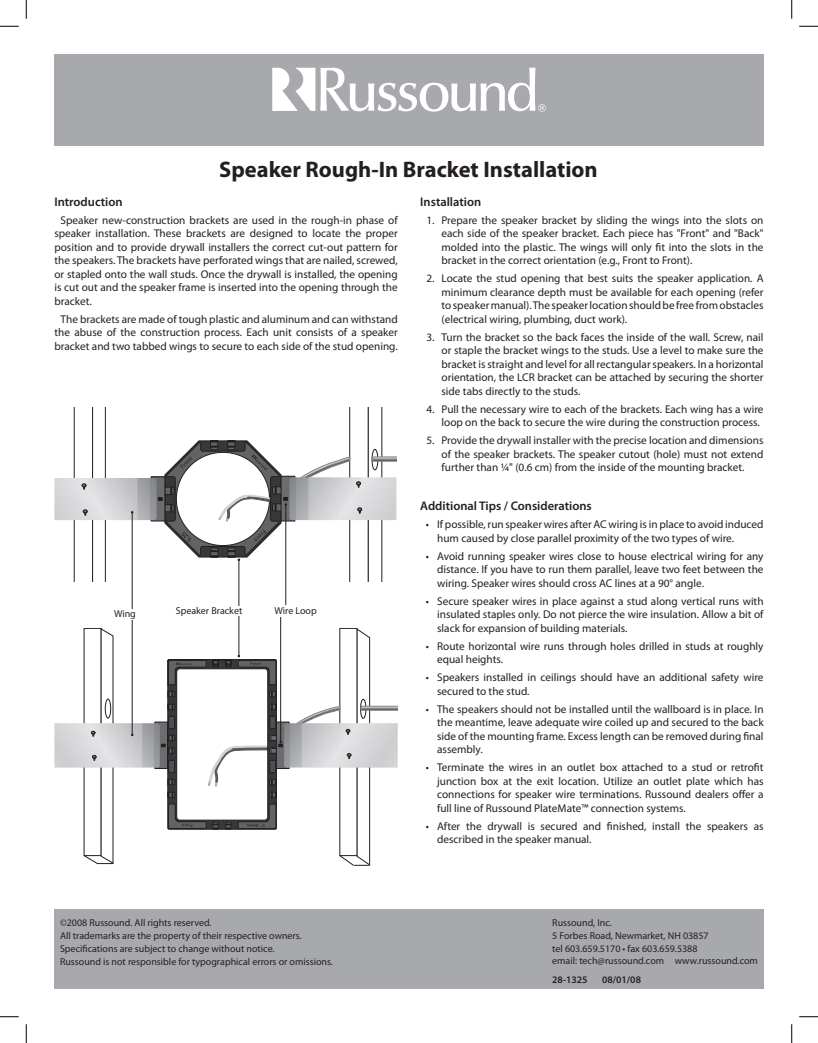
<style>
.page{position:relative;width:818px;height:1043px;background:#fff}
.page>*{position:absolute;margin:0;border:0;box-sizing:border-box;transform-origin:0 0}
.t1{font:700 22.5px "Myriad Pro";color:#231f20}
.t2{font:600 12.5px "Myriad Pro";color:#231f20}
.t3{font:11.25px/13.5px "Myriad Pro";color:#231f20;text-align:justify}
.t4{font:10px/12.9px "Myriad Pro";color:#231f20}
.t5{font:600 10px "Myriad Pro";color:#231f20}
</style>
<div class="page">
<div style="left:54px;top:54px;width:709px;height:92px;background:#a8a9ad"></div>
<div style="left:54px;top:909px;width:709px;height:79px;background:#a8a9ad"></div>
<svg style="left:272px;top:68px;width:273px;height:44px"></svg>
<hr style="left:285px;top:504px;width:1px;height:101px;background:#231f20">
<hr style="left:280px;top:615px;width:1px;height:127px;background:#231f20">
<div style="left:274px;top:606px;width:51px;height:11px;background:#fff"></div>
<hr style="left:238px;top:560px;width:1px;height:96px;background:#231f20">
<div style="left:164px;top:606px;width:78px;height:10px;background:#fff"></div>
<hr style="left:132px;top:512px;width:1px;height:223px;background:#231f20">
<svg style="left:54px;top:408px;width:342px;height:173px"></svg>
<svg style="left:54px;top:628px;width:344px;height:237px"></svg>
<div style="left:89px;top:609px;width:47px;height:11px;background:#fff"></div>
<svg style="left:0;top:25px;width:19px;height:2px"></svg>
<svg style="left:799px;top:25px;width:19px;height:2px"></svg>
<svg style="left:0;top:1016px;width:19px;height:1px"></svg>
<svg style="left:799px;top:1016px;width:19px;height:1px"></svg>
<svg style="left:25px;top:0;width:2px;height:19px"></svg>
<svg style="left:25px;top:1024px;width:2px;height:18px"></svg>
<svg style="left:791px;top:0;width:1px;height:19px"></svg>
<svg style="left:791px;top:1024px;width:1px;height:18px"></svg>
<h1 class="t1" style="left:219px;top:155px;width:380px">Speaker Rough-In Bracket Installation</h1>
<p class="t2" style="left:54px;top:193px;width:70px">Introduction</p>
<p class="t3" style="left:54px;top:213px;width:345px;text-indent:6px">Speaker new-construction brackets are used in the rough-in phase of speaker installation. These brackets are designed to locate the proper position and to provide drywall installers the correct cut-out pattern for the speakers. The brackets have perforated wings that are nailed, screwed, or stapled onto the wall studs. Once the drywall is installed, the opening is cut out and the speaker frame is inserted into the opening through the bracket.</p>
<p class="t3" style="left:54px;top:312px;width:345px;text-align:center">The brackets are made of tough plastic and aluminum and can withstand the abuse of the construction process. Each unit consists of a speaker bracket and two tabbed wings to secure to each side of the stud opening.</p>
<p class="t4" style="left:114px;top:607px;width:23px">Wing</p>
<p class="t4" style="left:176px;top:604px;width:68px">Speaker Bracket</p>
<p class="t4" style="left:274px;top:604px;width:44px">Wire Loop</p>
<p class="t2" style="left:420px;top:193px;width:62px">Installation</p>
<p class="t3" style="left:441px;top:213px;width:323px;text-indent:-15px">1. Prepare the speaker bracket by sliding the wings into the slots on each side of the speaker bracket. Each piece has "Front" and "Back" molded into the plastic. The wings will only fit into the slots in the bracket in the correct orientation (e.g., Front to Front).</p>
<p class="t3" style="left:441px;top:271px;width:323px;text-indent:-15px">2. Locate the stud opening that best suits the speaker application. A minimum clearance depth must be available for each opening (refer to speaker manual). The speaker location should be free from obstacles (electrical wiring, plumbing, duct work).</p>
<p class="t3" style="left:441px;top:330px;width:323px;text-indent:-15px">3. Turn the bracket so the back faces the inside of the wall. Screw, nail or staple the bracket wings to the studs. Use a level to make sure the bracket is straight and level for all rectangular speakers. In a horizontal orientation, the LCR bracket can be attached by securing the shorter side tabs directly to the studs.</p>
<p class="t3" style="left:441px;top:402px;width:323px;text-indent:-15px">4. Pull the necessary wire to each of the brackets. Each wing has a wire loop on the back to secure the wire during the construction process.</p>
<p class="t3" style="left:441px;top:433px;width:323px;text-indent:-15px">5. Provide the drywall installer with the precise location and dimensions of the speaker brackets. The speaker cutout (hole) must not extend further than 1/4" (0.6 cm) from the inside of the mounting bracket.</p>
<p class="t2" style="left:420px;top:498px;width:173px">Additional Tips / Considerations</p>
<p class="t3" style="left:437px;top:517px;width:328px;text-indent:-11px">• If possible, run speaker wires after AC wiring is in place to avoid induced hum caused by close parallel proximity of the two types of wire.</p>
<p class="t3" style="left:437px;top:549px;width:328px;text-indent:-11px">• Avoid running speaker wires close to house electrical wiring for any distance. If you have to run them parallel, leave two feet between the wiring. Speaker wires should cross AC lines at a 90° angle.</p>
<p class="t3" style="left:437px;top:594px;width:328px;text-indent:-11px">• Secure speaker wires in place against a stud along vertical runs with insulated staples only. Do not pierce the wire insulation. Allow a bit of slack for expansion of building materials.</p>
<p class="t3" style="left:437px;top:639px;width:328px;text-indent:-11px">• Route horizontal wire runs through holes drilled in studs at roughly equal heights.</p>
<p class="t3" style="left:437px;top:670px;width:328px;text-indent:-11px">• Speakers installed in ceilings should have an additional safety wire secured to the stud.</p>
<p class="t3" style="left:437px;top:702px;width:328px;text-indent:-11px">• The speakers should not be installed until the wallboard is in place. In the meantime, leave adequate wire coiled up and secured to the back side of the mounting frame. Excess length can be removed during final assembly.</p>
<p class="t3" style="left:437px;top:760px;width:328px;text-indent:-11px">• Terminate the wires in an outlet box attached to a stud or retrofit junction box at the exit location. Utilize an outlet plate which has connections for speaker wire terminations. Russound dealers offer a full line of Russound PlateMate™ connection systems.</p>
<p class="t3" style="left:437px;top:819px;width:328px;text-indent:-11px">• After the drywall is secured and finished, install the speakers as described in the speaker manual.</p>
<p class="t4" style="left:60px;top:916px;width:274px">©2008 Russound. All rights reserved.<br>All trademarks are the property of their respective owners.<br>Specifications are subject to change without notice.<br>Russound is not responsible for typographical errors or omissions.</p>
<p class="t4" style="left:552px;top:915px;width:207px">Russound, Inc.<br>5 Forbes Road, Newmarket, NH 03857<br>tel 603.659.5170 • fax 603.659.5388<br>email: tech@russound.com www.russound.com</p>
<p class="t5" style="left:552px;top:973px;width:37px">28-1325</p>
<p class="t5" style="left:602px;top:973px;width:40px">08/01/08</p>
</div>
